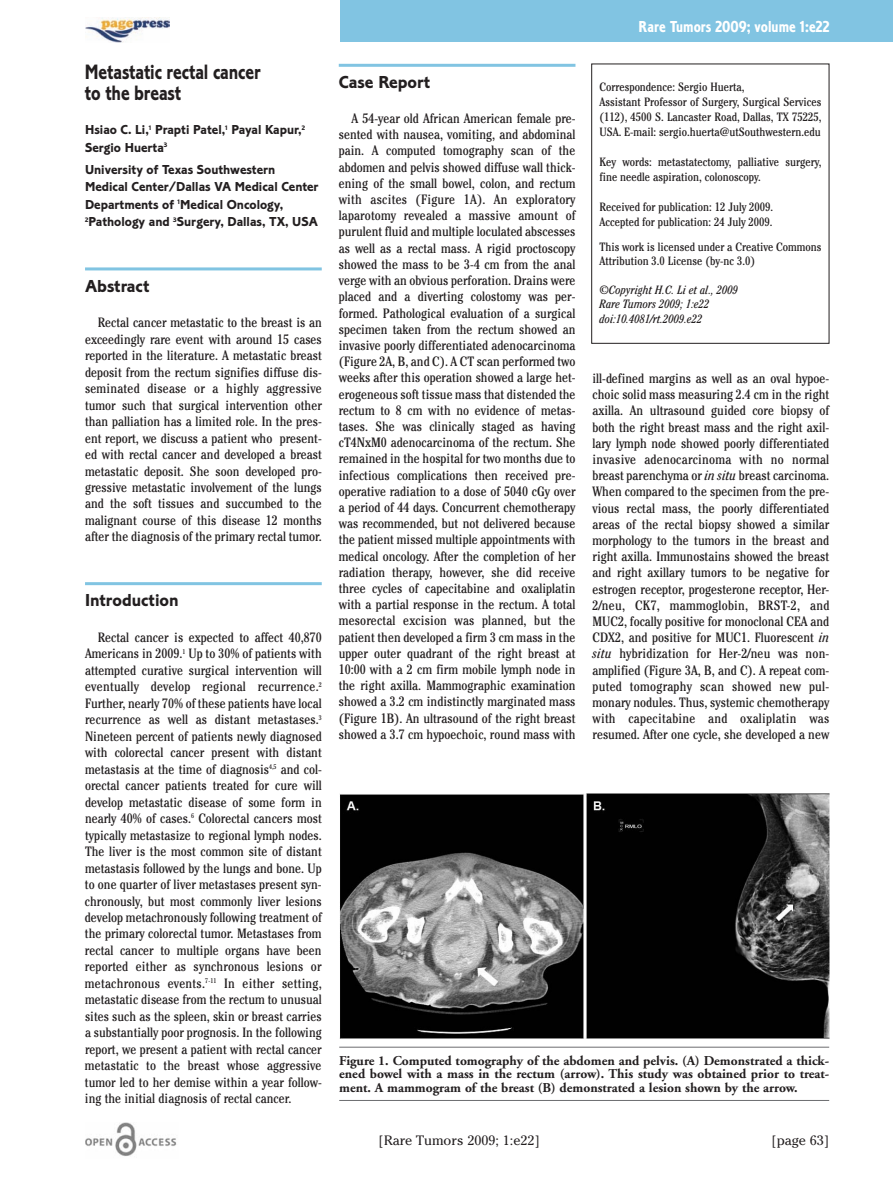
<style>
.page{position:relative;width:893px;height:1191px;background:#fff}
.page>*{position:absolute;margin:0;border:0;box-sizing:border-box;transform-origin:0 0}
.t1{font:21.6px/21.3px "Corinthian Bold Plain";letter-spacing:-.005em;color:#231f20;scale:.83 1}
.t2{font:18px "Corinthian Bold Plain";color:#231f20}
.t3{font:16.5px "Corinthian Bold Condensed Plain";color:#fff}
.t4{font:condensed 13.5px/16.2px "Cheltenham";color:#231f20;text-align:justify}
.t5{font:700 13.5px/13.5px "Adobe Garamond";color:#231f20;text-align:justify}
.t6{font:13.5px/17.5px "Corinthian Bold Plain";color:#231f20}
.t7{font:13.5px "Cheltenham";color:#231f20}
.t8{font:condensed 12px/15px "Cheltenham";color:#231f20}
.t9{font:italic condensed 12px/14.4px "Cheltenham";color:#231f20}
.s1{font-style:italic}
</style>
<div class="page">
<hr style="left:85px;top:267px;width:237px;height:3px;background:#81c4e2">
<hr style="left:85px;top:582px;width:237px;height:3px;background:#81c4e2">
<hr style="left:339px;top:64px;width:236px;height:3px;background:#81c4e2">
<div style="left:340px;top:0;width:553px;height:42px;background:#81c4e2"></div>
<img style="left:85px;top:1123px;width:92px;height:33px">
<img style="left:85px;top:17px;width:84px;height:26px">
<img style="left:340px;top:793px;width:490px;height:245px">
<hr style="left:339px;top:1046px;width:490px;height:1px;background:#6c6d70">
<hr style="left:339px;top:1100px;width:490px;height:1px;background:#6c6d70">
<h1 class="t1" style="left:85px;top:63px;width:213px">Metastatic rectal cancer to the breast</h1>
<p class="t6" style="left:85px;top:122px;width:221px">Hsiao C. Li,<sup>1</sup> Prapti Patel,<sup>1</sup> Payal Kapur,<sup>2<br></sup>Sergio Huerta<sup>3</sup></p>
<p class="t6" style="left:85px;top:162px;width:235px">University of Texas Southwestern Medical Center/Dallas VA Medical Center Departments of <sup>1</sup>Medical Oncology, <sup>2</sup>Pathology and <sup>3</sup>Surgery, Dallas, TX, USA</p>
<h2 class="t2" style="left:85px;top:280px;width:66px">Abstract</h2>
<p class="t4" style="left:85px;top:315px;width:238px;text-indent:13px">Rectal cancer metastatic to the breast is an exceedingly rare event with around 15 cases reported in the literature. A metastatic breast deposit from the rectum signifies diffuse dis&shy;seminated disease or a highly aggressive tumor such that surgical intervention other than palliation has a limited role. In the pres&shy;ent report, we discuss a patient who present&shy;ed with rectal cancer and developed a breast metastatic deposit. She soon developed pro&shy;gressive metastatic involvement of the lungs and the soft tissues and succumbed to the malignant course of this disease 12 months after the diagnosis of the primary rectal tumor.</p>
<h2 class="t2" style="left:85px;top:594px;width:95px">Introduction</h2>
<p class="t4" style="left:85px;top:630px;width:238px;text-indent:13px">Rectal cancer is expected to affect 40,870<br>Americans in 2009.<sup>1</sup> Up to 30% of patients with attempted curative surgical intervention will eventually develop regional recurrence.<sup>2<br></sup>Further, nearly 70% of these patients have local recurrence as well as distant metastases.<sup>3<br></sup>Nineteen percent of patients newly diagnosed with colorectal cancer present with distant metastasis at the time of diagnosis<sup>4,5</sup> and col&shy;orectal cancer patients treated for cure will develop metastatic disease of some form in nearly 40% of cases.<sup>6</sup> Colorectal cancers most typically metastasize to regional lymph nodes.<br>The liver is the most common site of distant metastasis followed by the lungs and bone. Up to one quarter of liver metastases present syn&shy;chronously, but most commonly liver lesions develop metachronously following treatment of the primary colorectal tumor. Metastases from rectal cancer to multiple organs have been reported either as synchronous lesions or metachronous events.<sup>7-11</sup> In either setting, metastatic disease from the rectum to unusual sites such as the spleen, skin or breast carries a substantially poor prognosis. In the following report, we present a patient with rectal cancer metastatic to the breast whose aggressive tumor led to her demise within a year follow&shy;ing the initial diagnosis of rectal cancer.</p>
<p class="t3" style="left:639px;top:21px;width:192px">Rare Tumors 2009; volume 1:e22</p>
<h2 class="t2" style="left:339px;top:76px;width:93px">Case Report</h2>
<p class="t4" style="left:339px;top:112px;width:238px;text-indent:13px">A 54-year old African American female pre&shy;sented with nausea, vomiting, and abdominal pain. A computed tomography scan of the abdomen and pelvis showed diffuse wall thick&shy;ening of the small bowel, colon, and rectum with ascites (Figure 1A). An exploratory laparotomy revealed a massive amount of purulent fluid and multiple loculated abscesses as well as a rectal mass. A rigid proctoscopy showed the mass to be 3-4 cm from the anal verge with an obvious perforation. Drains were placed and a diverting colostomy was per&shy;formed. Pathological evaluation of a surgical specimen taken from the rectum showed an invasive poorly differentiated adenocarcinoma (Figure 2A, B, and C). A CT scan performed two weeks after this operation showed a large het&shy;erogeneous soft tissue mass that distended the rectum to 8 cm with no evidence of metas&shy;tases. She was clinically staged as having cT4NxM0 adenocarcinoma of the rectum. She remained in the hospital for two months due to infectious complications then received pre&shy;operative radiation to a dose of 5040 cGy over a period of 44 days. Concurrent chemotherapy was recommended, but not delivered because the patient missed multiple appointments with medical oncology. After the completion of her radiation therapy, however, she did receive three cycles of capecitabine and oxaliplatin with a partial response in the rectum. A total mesorectal excision was planned, but the patient then developed a firm 3 cm mass in the upper outer quadrant of the right breast at 10:00 with a 2 cm firm mobile lymph node in the right axilla. Mammographic examination showed a 3.2 cm indistinctly marginated mass (Figure 1B). An ultrasound of the right breast showed a 3.7 cm hypoechoic, round mass with</p>
<p class="t8" style="left:599px;top:80px;width:224px">Correspondence: Sergio Huerta,<br>Assistant Professor of Surgery, Surgical Services (112), 4500 S. Lancaster Road, Dallas, TX 75225, USA. E-mail: sergio.huerta@utSouthwestern.edu</p>
<p class="t8" style="left:599px;top:155px;width:224px">Key words: metastatectomy, palliative surgery, fine needle aspiration, colonoscopy.</p>
<p class="t8" style="left:599px;top:200px;width:175px">Received for publication: 12 July 2009.<br>Accepted for publication: 24 July 2009.</p>
<p class="t8" style="left:599px;top:240px;width:224px;line-height:14.4px">This work is licensed under a Creative Commons<br>Attribution 3.0 License (by-nc 3.0)</p>
<p class="t9" style="left:599px;top:284px;width:140px">©Copyright H.C. Li et al., 2009<br>Rare Tumors 2009; 1:e22 doi:10.4081/rt.2009.e22</p>
<p class="t4" style="left:592px;top:371px;width:238px">ill-defined margins as well as an oval hypoe&shy;choic solid mass measuring 2.4 cm in the right axilla. An ultrasound guided core biopsy of both the right breast mass and the right axil&shy;lary lymph node showed poorly differentiated invasive adenocarcinoma with no normal breast parenchyma or <span class="s1">in situ</span> breast carcinoma.<br>When compared to the specimen from the pre&shy;vious rectal mass, the poorly differentiated areas of the rectal biopsy showed a similar morphology to the tumors in the breast and right axilla. Immunostains showed the breast and right axillary tumors to be negative for estrogen receptor, progesterone receptor, Her-2/neu, CK7, mammoglobin, BRST-2, and MUC2, focally positive for monoclonal CEA and CDX2, and positive for MUC1. Fluorescent <span class="s1">in situ</span> hybridization for Her-2/neu was non&shy;amplified (Figure 3A, B, and C). A repeat com&shy;puted tomography scan showed new pul&shy;monary nodules. Thus, systemic chemotherapy with capecitabine and oxaliplatin was resumed. After one cycle, she developed a new</p>
<p class="t5" style="left:339px;top:1054px;width:492px">Figure 1. Computed tomography of the abdomen and pelvis. (A) Demonstrated a thick&shy;ened bowel with a mass in the rectum (arrow). This study was obtained prior to treat&shy;ment. A mammogram of the breast (B) demonstrated a lesion shown by the arrow.</p>
<p class="t7" style="left:379px;top:1132px;width:163px">[Rare Tumors 2009; 1:e22]</p>
<p class="t7" style="left:771px;top:1132px;width:59px">[page 63]</p>
</div>
